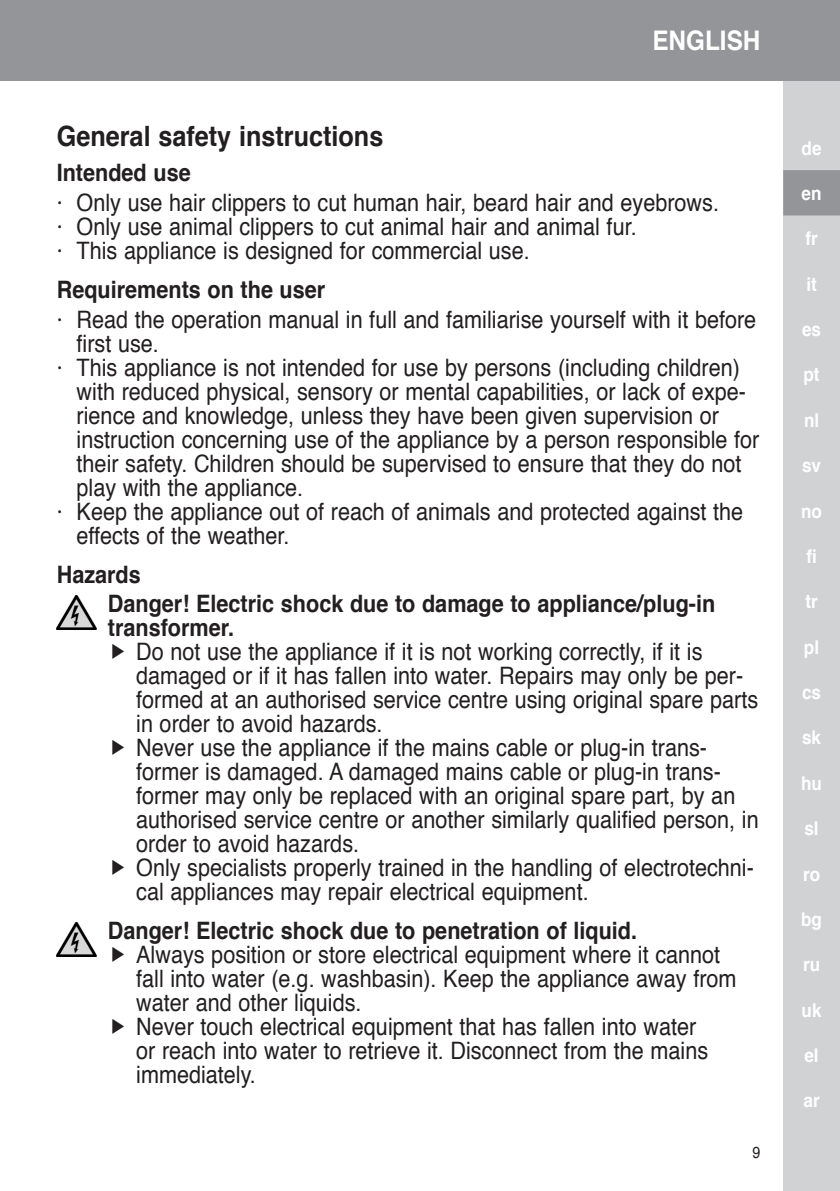
<style>
.page{position:relative;width:840px;height:1191px;background:#fff}
.page>*{position:absolute;margin:0;border:0;box-sizing:border-box;transform-origin:0 0}
.t1{font:700 28px "Helvetica";color:#231f20;scale:.9 1}
.t2{font:700 27px "Helvetica";color:#fff;scale:.9 1}
.t3{font:24px/24px "Helvetica";color:#231f20;scale:.9 1}
.t4{font:700 24px/29.6px "Helvetica";color:#231f20;scale:.9 1}
.t5{font:700 19px "Helvetica";color:#fff;scale:.9 1}
.t6{font:16px "Helvetica";color:#231f20;scale:.9 1}
</style>
<div class="page">
<div style="left:782px;top:0;width:57px;height:1191px;background:#d1d2d4"></div>
<div style="left:0;top:0;width:839px;height:80px;background:#939598"></div>
<div style="left:782px;top:170px;width:57px;height:45px;background:#939598"></div>
<img style="left:57px;top:595px;width:39px;height:34px">
<img style="left:57px;top:922px;width:39px;height:34px">
<p class="t2" style="left:652px;top:19px;width:122px">ENGLISH</p>
<p class="t1" style="left:57px;top:113px;width:364px">General safety instructions</p>
<p class="t4" style="left:57px;top:158px;width:150px">Intended use</p>
<p class="t3" style="left:57px;top:191px;width:737px">· Only use hair clippers to cut human hair, beard hair and eyebrows. · Only use animal clippers to cut animal hair and animal fur.<br>· This appliance is designed for commercial use.</p>
<p class="t4" style="left:57px;top:275px;width:300px">Requirements on the user</p>
<p class="t3" style="left:57px;top:308px;width:778px">· Read the operation manual in full and familiarise yourself with it before</p>
<p class="t3" style="left:77px;top:332px;width:93px">first use.</p>
<p class="t3" style="left:57px;top:356px;width:760px">· This appliance is not intended for use by persons (including children)</p>
<p class="t3" style="left:77px;top:380px;width:744px">with reduced physical, sensory or mental capabilities, or lack of expe-</p>
<p class="t3" style="left:77px;top:404px;width:715px">rience and knowledge, unless they have been given supervision or</p>
<p class="t3" style="left:77px;top:428px;width:759px">instruction concerning use of the appliance by a person responsible for</p>
<p class="t3" style="left:77px;top:452px;width:740px">their safety. Children should be supervised to ensure that they do not</p>
<p class="t3" style="left:77px;top:476px;width:253px">play with the appliance.</p>
<p class="t3" style="left:57px;top:500px;width:763px">· Keep the appliance out of reach of animals and protected against the</p>
<p class="t3" style="left:77px;top:524px;width:238px">effects of the weather.</p>
<p class="t4" style="left:108px;top:559px;width:676px;text-indent:-51px">Hazards<br>Danger! Electric shock due to damage to appliance/plug-in</p>
<p class="t4" style="left:108px;top:613px;width:142px">transformer.</p>
<p class="t3" style="left:136px;top:640px;width:692px">Do not use the appliance if it is not working correctly, if it is damaged or if it has fallen into water. Repairs may only be per&shy;formed at an authorised service centre using original spare parts in order to avoid hazards.<br>Never use the appliance if the mains cable or plug-in trans&shy;former is damaged. A damaged mains cable or plug-in trans&shy;former may only be replaced with an original spare part, by an authorised service centre or another similarly qualified person, in order to avoid hazards.<br>Only specialists properly trained in the handling of electrotechni&shy;cal appliances may repair electrical equipment.</p>
<p class="t4" style="left:108px;top:916px;width:589px">Danger! Electric shock due to penetration of liquid.</p>
<p class="t3" style="left:136px;top:943px;width:668px">Always position or store electrical equipment where it cannot fall into water (e.g. washbasin). Keep the appliance away from water and other liquids.<br>Never touch electrical equipment that has fallen into water<br>or reach into water to retrieve it. Disconnect from the mains immediately.</p>
<p class="t6" style="left:752px;top:1139px;width:10px">9</p>
<p class="t5" style="left:801px;top:133px;width:24px">de</p>
<p class="t5" style="left:801px;top:178px;width:24px">en</p>
<p class="t5" style="left:805px;top:223px;width:15px">fr</p>
<p class="t5" style="left:805px;top:269px;width:13px">it</p>
<p class="t5" style="left:801px;top:314px;width:23px">es</p>
<p class="t5" style="left:803px;top:359px;width:19px">pt</p>
<p class="t5" style="left:803px;top:405px;width:18px">nl</p>
<p class="t5" style="left:801px;top:450px;width:23px">sv</p>
<p class="t5" style="left:800px;top:495px;width:25px">no</p>
<p class="t5" style="left:805px;top:541px;width:13px">fi</p>
<p class="t5" style="left:805px;top:586px;width:15px">tr</p>
<p class="t5" style="left:803px;top:631px;width:18px">pl</p>
<p class="t5" style="left:801px;top:677px;width:23px">cs</p>
<p class="t5" style="left:801px;top:722px;width:23px">sk</p>
<p class="t5" style="left:800px;top:767px;width:25px">hu</p>
<p class="t5" style="left:804px;top:813px;width:17px">sl</p>
<p class="t5" style="left:802px;top:858px;width:20px">ro</p>
<p class="t5" style="left:800px;top:904px;width:25px">bg</p>
<p class="t5" style="left:802px;top:949px;width:20px">ru</p>
<p class="t5" style="left:801px;top:994px;width:24px">uk</p>
<p class="t5" style="left:804px;top:1040px;width:17px">el</p>
<p class="t5" style="left:803px;top:1085px;width:19px">ar</p>
</div>
